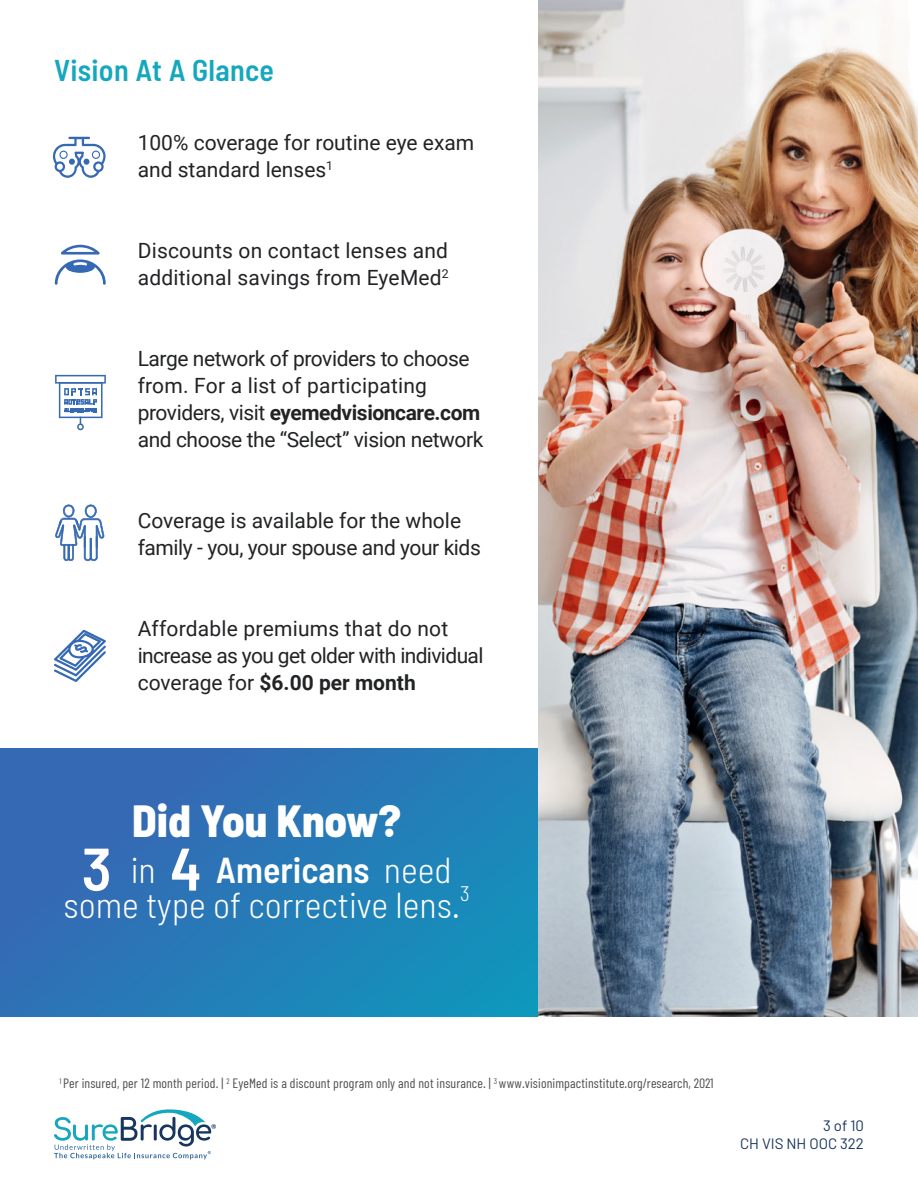
<style>
.page{position:relative;width:918px;height:1188px;background:#fff}
.page>*{position:absolute;margin:0;border:0;box-sizing:border-box;transform-origin:0 0}
.t1{font:800 semi-condensed 45px "Barlow";color:#fff}
.t2{font:300 semi-condensed 36px/34.5px "Barlow";color:#fff;text-align:center}
.t3{font:600 semi-condensed 30px "Barlow";letter-spacing:.01em;color:#15a7be}
.t4{font:21px/27px "Roboto";letter-spacing:-.02em;color:#222325}
.t5{font:21px/27px "Roboto";color:#222325}
.t6{font:21px/27px "Roboto";letter-spacing:-.03em;color:#222325}
.t7{font:300 semi-condensed 21px "Barlow";color:#fff}
.t8{font:15px/18px "Barlow";color:#17355d;text-align:right}
.SB_Disclaimers{font:13.5px "Barlow Condensed";letter-spacing:.01em;color:#4e4f51}
.s1{font-weight:700}
.s2{font-weight:600;font-size:60px}
.s3{font-weight:600}
</style>
<div class="page">
<svg style="left:54px;top:1109px;width:162px;height:50px"></svg>
<svg style="left:54px;top:630px;width:52px;height:52px"></svg>
<svg style="left:55px;top:504px;width:50px;height:57px"></svg>
<svg style="left:53px;top:137px;width:53px;height:41px"></svg>
<svg style="left:55px;top:245px;width:51px;height:40px"></svg>
<svg style="left:55px;top:375px;width:51px;height:55px"></svg>
<div style="left:0;top:748px;width:575px;height:268px;background:linear-gradient(to right,#3567b4,#1890bb)"></div>
<img style="left:539px;top:0;width:379px;height:1016px">
<p class="t3" style="left:54px;top:51px;width:222px">Vision At A Glance</p>
<p class="t5" style="left:138px;top:128px;width:338px">100% coverage for routine eye exam and standard lenses<sup>1</sup></p>
<p class="t5" style="left:138px;top:236px;width:313px">Discounts on contact lenses and additional savings from EyeMed<sup>2</sup></p>
<p class="t4" style="left:138px;top:344px;width:347px">Large network of providers to choose from. For a list of participating providers, visit <span class="s1">eyemedvisioncare.com </span>and choose the “Select” vision network</p>
<p class="t4" style="left:138px;top:506px;width:345px">Coverage is available for the whole family - you, your spouse and your kids</p>
<p class="t6" style="left:138px;top:614px;width:347px">Affordable premiums that do not increase as you get older with individual coverage for <span class="s1">$6.00 per month</span></p>
<p class="t1" style="left:132px;top:792px;width:270px">Did You Know?</p>
<p class="t2" style="left:64px;top:852px;width:398px"><span class="s2">3</span> in <span class="s2">4</span> <span class="s3">Americans</span> need some type of corrective lens.</p>
<p class="t7" style="left:460px;top:881px;width:11px">3</p>
<p class="SB_Disclaimers" style="left:59px;top:1075px;width:656px"><sup>1</sup> Per insured, per 12 month period. | <sup>2</sup> EyeMed is a discount program only and not insurance. | <sup>3</sup> www.visionimpactinstitute.org/research, 2021</p>
<p class="t8" style="left:740px;top:1116px;width:125px">3 of 10<br>CH VIS NH OOC 322</p>
</div>
